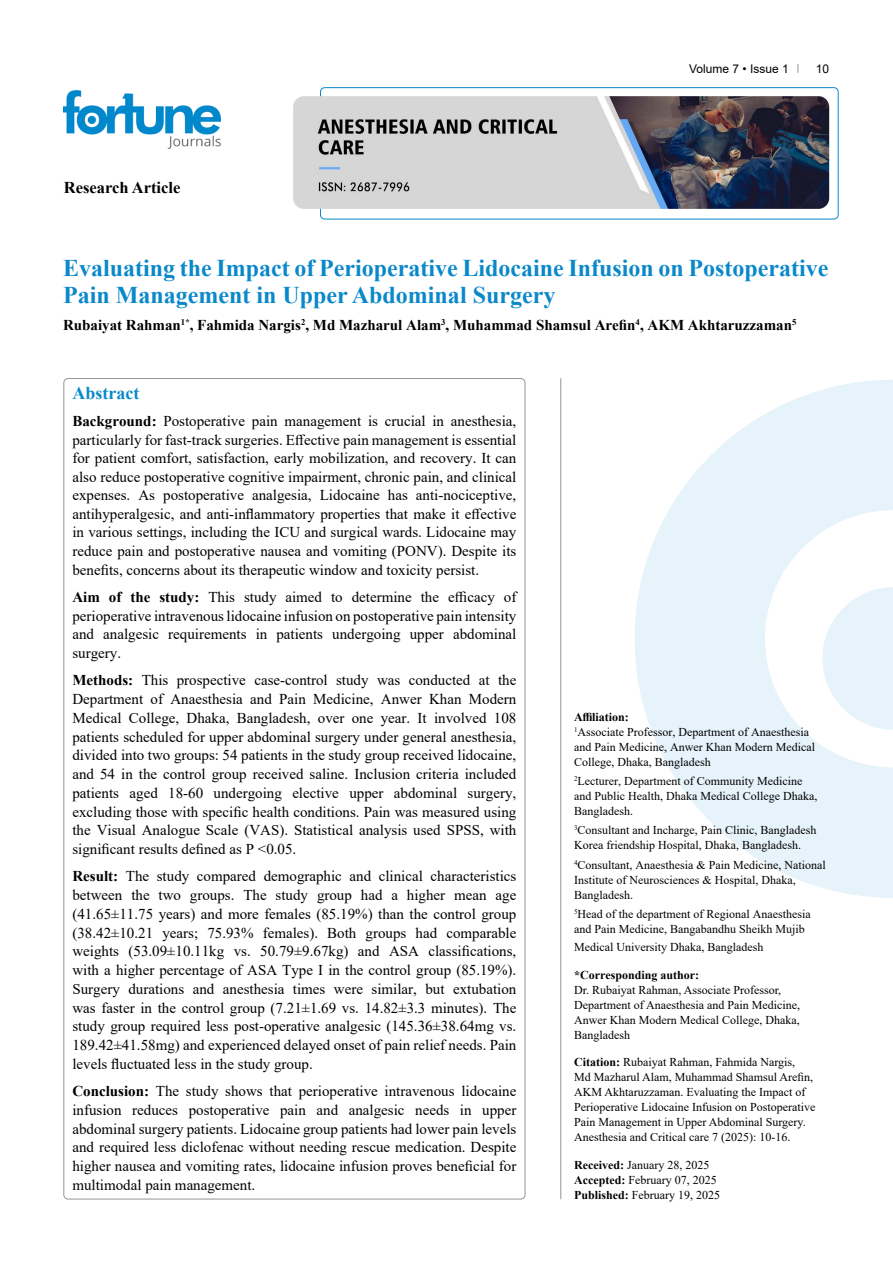
<style>
.page{position:relative;width:893px;height:1263px;background:#fff}
.page>*{position:absolute;margin:0;border:0;box-sizing:border-box;transform-origin:0 0}
.t1{font:700 24px/27px "Times New Roman";color:#0a88ca}
.t2{font:700 18px "Times New Roman";color:#0a88ca}
.t3{font:700 16.5px "Times New Roman";color:#000}
.t4{font:15px/18.8px "Times New Roman";color:#000;text-align:justify}
.t5{font:700 15px "Times New Roman";color:#000}
.t6{font:12px/15px "Times New Roman";color:#000}
.t7{font:700 12px "Times New Roman";color:#000}
.t8{font:12px "Arial";color:#000}
.s1{font-weight:700}
</style>
<div class="page">
<div style="left:320px;top:87px;width:518px;height:132px;border:1px solid #0a88ca;border-radius:4px"></div>
<img style="left:64px;top:90px;width:157px;height:59px">
<img style="left:293px;top:96px;width:536px;height:113px">
<svg style="left:635px;top:380px;width:258px;height:518px;fill:#e6f3fa"></svg>
<svg style="left:822px;top:587px;width:71px;height:143px"></svg>
<hr style="left:560px;top:378px;width:1px;height:821px;background:#939598">
<p class="t3" style="left:64px;top:175px;width:118px">Research Article</p>
<p class="t8" style="left:689px;top:60px;width:101px">Volume 7 • Issue 1</p>
<p class="t8" style="left:816px;top:60px;width:15px">10</p>
<h1 class="t1" style="left:63px;top:254px;width:767px">Evaluating the Impact of Perioperative Lidocaine Infusion on Postoperative<br>Pain Management in Upper Abdominal Surgery</h1>
<p class="t5" style="left:63px;top:314px;width:735px">Rubaiyat Rahman<sup>1*</sup>, Fahmida Nargis<sup>2</sup>, Md Mazharul Alam<sup>3</sup>, Muhammad Shamsul Arefin<sup>4</sup>, AKM Akhtaruzzaman<sup>5</sup></p>
<p class="t2" style="left:72px;top:380px;width:68px">Abstract</p>
<p class="t4" style="left:72px;top:412px;width:445px"><span class="s1">Background:</span> Postoperative pain management is crucial in anesthesia, particularly for fast-track surgeries. Effective pain management is essential for patient comfort, satisfaction, early mobilization, and recovery. It can also reduce postoperative cognitive impairment, chronic pain, and clinical expenses. As postoperative analgesia, Lidocaine has anti-nociceptive, antihyperalgesic, and anti-inflammatory properties that make it effective in various settings, including the ICU and surgical wards. Lidocaine may reduce pain and postoperative nausea and vomiting (PONV). Despite its benefits, concerns about its therapeutic window and toxicity persist.</p>
<p class="t4" style="left:72px;top:587px;width:445px"><span class="s1">Aim of the study:</span> This study aimed to determine the efficacy of perioperative intravenous lidocaine infusion on postoperative pain intensity and analgesic requirements in patients undergoing upper abdominal surgery.</p>
<p class="t4" style="left:72px;top:670px;width:445px"><span class="s1">Methods:</span> This prospective case-control study was conducted at the Department of Anaesthesia and Pain Medicine, Anwer Khan Modern Medical College, Dhaka, Bangladesh, over one year. It involved 108 patients scheduled for upper abdominal surgery under general anesthesia, divided into two groups: 54 patients in the study group received lidocaine, and 54 in the control group received saline. Inclusion criteria included patients aged 18-60 undergoing elective upper abdominal surgery, excluding those with specific health conditions. Pain was measured using the Visual Analogue Scale (VAS). Statistical analysis used SPSS, with significant results defined as P &lt;0.05.</p>
<p class="t4" style="left:72px;top:866px;width:445px"><span class="s1">Result:</span> The study compared demographic and clinical characteristics between the two groups. The study group had a higher mean age (41.65±11.75 years) and more females (85.19%) than the control group (38.42±10.21 years; 75.93% females). Both groups had comparable weights (53.09±10.11kg vs. 50.79±9.67kg) and ASA classifications, with a higher percentage of ASA Type I in the control group (85.19%).<br>Surgery durations and anesthesia times were similar, but extubation was faster in the control group (7.21±1.69 vs. 14.82±3.3 minutes). The study group required less post-operative analgesic (145.36±38.64mg vs.<br>189.42±41.58mg) and experienced delayed onset of pain relief needs. Pain levels fluctuated less in the study group.</p>
<p class="t4" style="left:72px;top:1081px;width:445px"><span class="s1">Conclusion:</span> The study shows that perioperative intravenous lidocaine infusion reduces postoperative pain and analgesic needs in upper abdominal surgery patients. Lidocaine group patients had lower pain levels and required less diclofenac without needing rescue medication. Despite higher nausea and vomiting rates, lidocaine infusion proves beneficial for multimodal pain management.</p>
<p class="t6" style="left:574px;top:709px;width:242px"><span class="s1">Affiliation:<br></span><sup>1</sup>Associate Professor, Department of Anaesthesia and Pain Medicine, Anwer Khan Modern Medical College, Dhaka, Bangladesh</p>
<p class="t6" style="left:574px;top:773px;width:245px"><sup>2</sup>Lecturer, Department of Community Medicine and Public Health, Dhaka Medical College Dhaka,<br>Bangladesh.</p>
<p class="t6" style="left:574px;top:822px;width:244px"><sup>3</sup>Consultant and Incharge, Pain Clinic, Bangladesh<br>Korea friendship Hospital, Dhaka, Bangladesh.</p>
<p class="t6" style="left:574px;top:857px;width:253px"><sup>4</sup>Consultant, Anaesthesia &amp; Pain Medicine, National<br>Institute of Neurosciences &amp; Hospital, Dhaka,<br>Bangladesh.</p>
<p class="t6" style="left:574px;top:906px;width:238px"><sup>5</sup>Head of the department of Regional Anaesthesia and Pain Medicine, Bangabandhu Sheikh Mujib</p>
<p class="t6" style="left:574px;top:939px;width:191px">Medical University Dhaka, Bangladesh</p>
<p class="t7" style="left:574px;top:966px;width:127px">*Corresponding author:</p>
<p class="t6" style="left:574px;top:982px;width:227px">Dr. Rubaiyat Rahman, Associate Professor, Department of Anaesthesia and Pain Medicine, Anwer Khan Modern Medical College, Dhaka, Bangladesh</p>
<p class="t6" style="left:574px;top:1054px;width:243px"><span class="s1">Citation:</span> Rubaiyat Rahman, Fahmida Nargis,<br>Md Mazharul Alam, Muhammad Shamsul Arefin, AKM Akhtaruzzaman. Evaluating the Impact of Perioperative Lidocaine Infusion on Postoperative Pain Management in Upper Abdominal Surgery.<br>Anesthesia and Critical care 7 (2025): 10-16.</p>
<p class="t6" style="left:574px;top:1157px;width:148px"><span class="s1">Received:</span> January 28, 2025<br><span class="s1">Accepted:</span> February 07, 2025<br><span class="s1">Published:</span> February 19, 2025</p>
</div>
